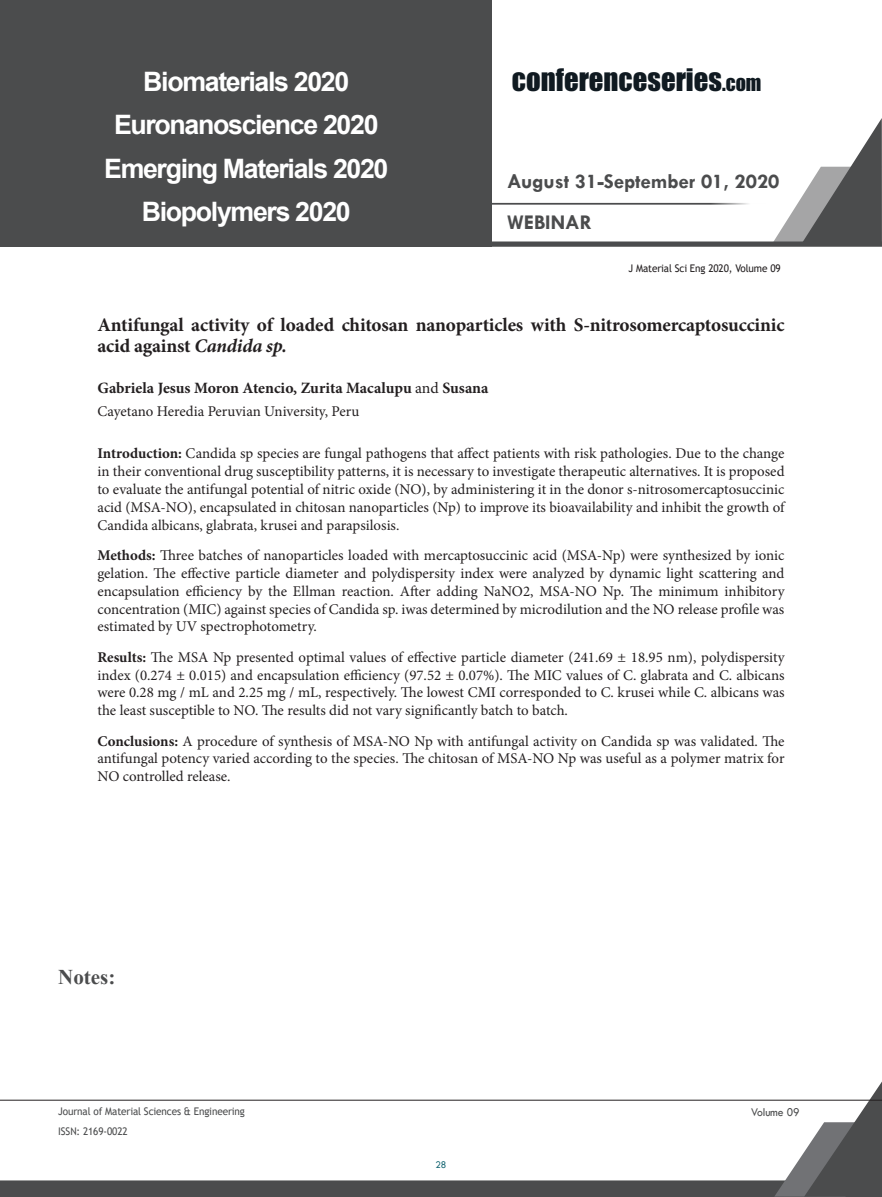
<style>
.page{position:relative;width:882px;height:1197px;background:#fff}
.page>*{position:absolute;margin:0;border:0;box-sizing:border-box;transform-origin:0 0}
.t1{font:28.7px "Impact";color:#101a21}
.t2{font:700 26.78px/43.4px "Arial";letter-spacing:-.05em;color:#fff;text-align:center}
.t3{font:700 21.18px/41.1px "Tw Cen";color:#4b4c4d}
.t4{font:700 21px "Times New Roman";color:#4b4c4d}
.t5{font:700 19.25px/21px "Minion Pro";letter-spacing:-.01em;color:#231f20}
.Name{font:700 15.75px "Minion Pro";letter-spacing:-.005em;color:#231f20}
.Abstract{font:14.88px/17.8px "Minion Pro";color:#231f20;text-align:justify}
.Affiliation{font:14.88px "Minion Pro";color:#231f20}
.t6{font:12.25px "Tw Cen";letter-spacing:-.01em;color:#4b4c4d;scale:.95 1}
.t7{font:10.5px "Trebuchet MS";letter-spacing:-.01em;color:#4b4c4d;scale:.95 1}
.t8{font:10.5px "Trebuchet MS";letter-spacing:-.01em;color:#231f20;scale:.95 1}
.t9{font:10.5px "Tw Cen";color:#1b6a76;scale:.95 1}
.s1{font-size:20.12px}
.s2{font-style:italic}
.s3{font-weight:400}
.s4{font-weight:700}
</style>
<div class="page">
<div style="left:0;top:0;width:492px;height:247px;background:#4b4c4d"></div>
<svg style="left:492px;top:118px;width:390px;height:129px"></svg>
<hr style="left:486px;top:203px;width:280px;height:2px;background:#4b4c4d">
<svg style="left:0;top:1081px;width:882px;height:116px"></svg>
<hr style="left:0;top:1100px;width:882px;height:1px;background:#231f20">
<h2 class="t2" style="left:104px;top:60px;width:286px">Biomaterials 2020<br>Euronanoscience 2020<br>Emerging Materials 2020<br>Biopolymers 2020</h2>
<h1 class="t1" style="left:512px;top:57px;width:251px">CONFERENCESERIES<span class="s1">.COM</span></h1>
<h3 class="t3" style="left:507px;top:160px;width:274px">August 31-September 01, 2020<br>WEBINAR</h3>
<p class="t8" style="left:629px;top:262px;width:162px">J Material Sci Eng 2020, Volume 09</p>
<p class="t5" style="left:97px;top:315px;width:689px">Antifungal activity of loaded chitosan nanoparticles with S-nitrosomercaptosuccinic acid against <span class="s2">Candida sp.</span></p>
<p class="Name" style="left:97px;top:377px;width:393px">Gabriela Jesus Moron Atencio, Zurita Macalupu <span class="s3">and</span> Susana</p>
<p class="Affiliation" style="left:97px;top:401px;width:263px">Cayetano Heredia Peruvian University, Peru</p>
<p class="Abstract" style="left:97px;top:445px;width:689px"><span class="s4">Introduction:</span> Candida sp species are fungal pathogens that affect patients with risk pathologies. Due to the change in their conventional drug susceptibility patterns, it is necessary to investigate therapeutic alternatives. It is proposed to evaluate the antifungal potential of nitric oxide (NO), by administering it in the donor s-nitrosomercaptosuccinic acid (MSA-NO), encapsulated in chitosan nanoparticles (Np) to improve its bioavailability and inhibit the growth of Candida albicans, glabrata, krusei and parapsilosis.</p>
<p class="Abstract" style="left:97px;top:546px;width:689px"><span class="s4">Methods:</span> Three batches of nanoparticles loaded with mercaptosuccinic acid (MSA-Np) were synthesized by ionic gelation. The effective particle diameter and polydispersity index were analyzed by dynamic light scattering and encapsulation efficiency by the Ellman reaction. After adding NaNO2, MSA-NO Np. The minimum inhibitory concentration (MIC) against species of Candida sp. iwas determined by microdilution and the NO release profile was estimated by UV spectrophotometry.</p>
<p class="Abstract" style="left:97px;top:648px;width:689px"><span class="s4">Results:</span> The MSA Np presented optimal values of effective particle diameter (241.69 ± 18.95 nm), polydispersity index (0.274 ± 0.015) and encapsulation efficiency (97.52 ± 0.07%). The MIC values of C. glabrata and C. albicans were 0.28 mg / mL and 2.25 mg / mL, respectively. The lowest CMI corresponded to C. krusei while C. albicans was the least susceptible to NO. The results did not vary significantly batch to batch.</p>
<p class="Abstract" style="left:97px;top:732px;width:689px"><span class="s4">Conclusions:</span> A procedure of synthesis of MSA-NO Np with antifungal activity on Candida sp was validated. The antifungal potency varied according to the species. The chitosan of MSA-NO Np was useful as a polymer matrix for NO controlled release.</p>
<h3 class="t4" style="left:58px;top:962px;width:59px">Notes:</h3>
<p class="t7" style="left:58px;top:1105px;width:198px">Journal of Material Sciences &amp; Engineering</p>
<p class="t6" style="left:751px;top:1104px;width:53px">Volume 09</p>
<p class="t7" style="left:58px;top:1125px;width:75px">ISSN: 2169-0022</p>
<p class="t9" style="left:436px;top:1159px;width:13px">28</p>
</div>
